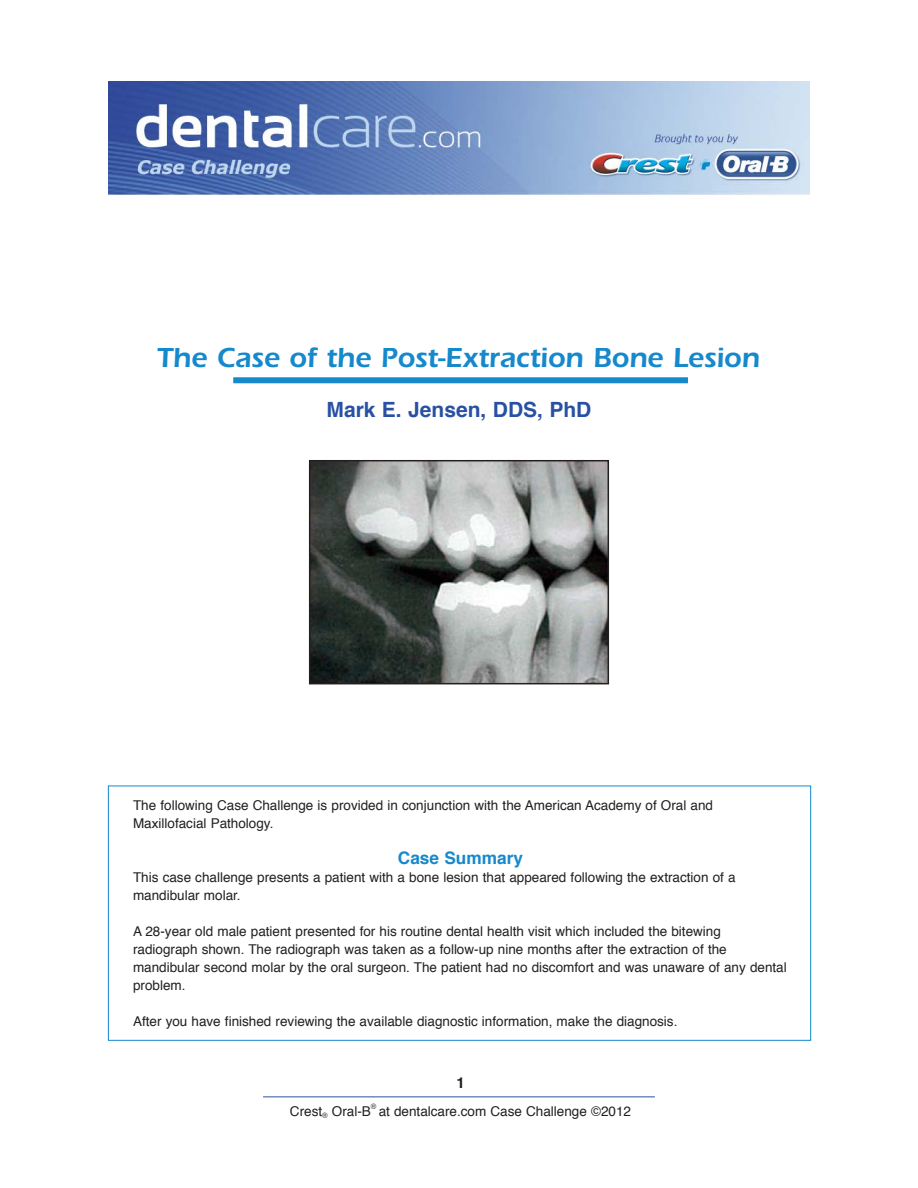
<style>
.page{position:relative;width:918px;height:1188px;background:#fff}
.page>*{position:absolute;margin:0;border:0;box-sizing:border-box;transform-origin:0 0}
.t1{font:600 28.5px "Itc Eras";letter-spacing:-.005em;color:#1589cb}
.Author_Name{font:700 21px "Helvetica";color:#2851a3}
.Section_Head{font:700 17.25px "Helvetica";color:#1589cb}
.Main_Body{font:700 15px "Helvetica";color:#231f20}
.Main_Body-2{font:13.5px/18px "Helvetica";color:#231f20}
.t2{font:7.5px "Helvetica";color:#231f20}
</style>
<div class="page">
<hr style="left:263px;top:1096px;width:392px;height:1px;background:#2851a3">
<div style="left:108px;top:786px;width:703px;height:255px;border:1px solid #1589cb"></div>
<div style="left:233px;top:377px;width:455px;height:6px;background:#1589cb"></div>
<img style="left:312px;top:463px;width:294px;height:218px">
<div style="left:309px;top:460px;width:300px;height:224px;border:2px solid #231f20"></div>
<img style="left:108px;top:81px;width:702px;height:115px">
<p class="t1" style="left:157px;top:341px;width:604px">The Case of the Post-Extraction Bone Lesion</p>
<p class="Author_Name" style="left:327px;top:393px;width:266px">Mark E. Jensen, DDS, PhD</p>
<p class="Main_Body-2" style="left:133px;top:797px;width:582px">The following Case Challenge is provided in conjunction with the American Academy of Oral and<br>Maxillofacial Pathology.</p>
<p class="Section_Head" style="left:398px;top:844px;width:127px">Case Summary</p>
<p class="Main_Body-2" style="left:133px;top:869px;width:604px">This case challenge presents a patient with a bone lesion that appeared following the extraction of a mandibular molar.</p>
<p class="Main_Body-2" style="left:133px;top:923px;width:655px">A 28-year old male patient presented for his routine dental health visit which included the bitewing radiograph shown. The radiograph was taken as a follow-up nine months after the extraction of the mandibular second molar by the oral surgeon. The patient had no discomfort and was unaware of any dental problem.</p>
<p class="Main_Body-2" style="left:133px;top:1013px;width:546px">After you have finished reviewing the available diagnostic information, make the diagnosis.</p>
<p class="Main_Body" style="left:456px;top:1070px;width:10px">1</p>
<p class="t2" style="left:371px;top:1100px;width:7px">®</p>
<p class="Main_Body-2" style="left:290px;top:1103px;width:82px">Crest<sub>®</sub> Oral-B</p>
<p class="Main_Body-2" style="left:379px;top:1103px;width:254px">at dentalcare.com Case Challenge ©2012</p>
</div>
